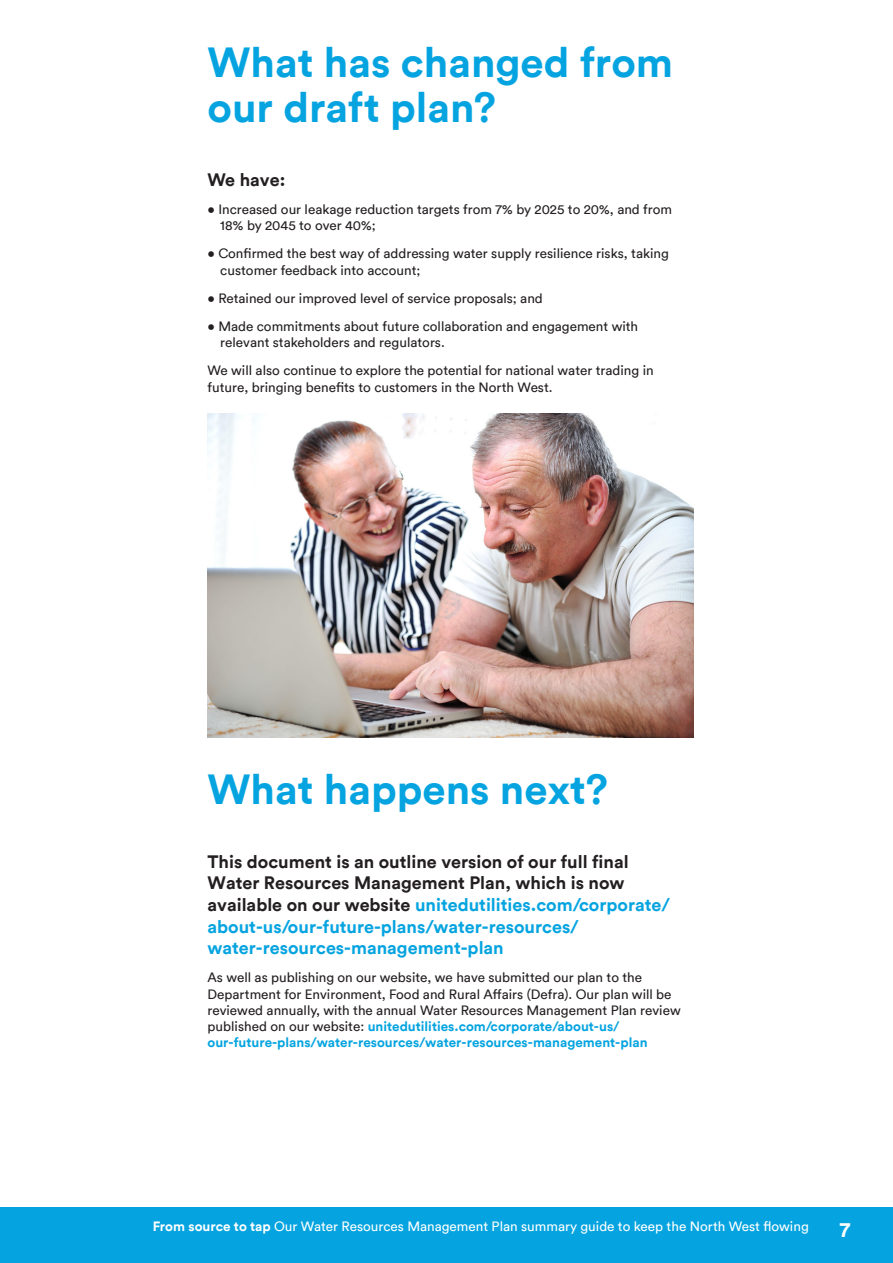
<style>
.page{position:relative;width:893px;height:1263px;background:#fff}
.page>*{position:absolute;margin:0;border:0;box-sizing:border-box;transform-origin:0 0}
.t1{font:700 42px/45.3px "Circular TT";color:#05a4e0}
.t2{font:700 21px "Circular TT";color:#fff}
.t3{font:700 18px/21.6px "Circular TT";color:#231f20}
.t4{font:13.5px/16.2px "Circular TT";color:#231f20}
.t5{font:13.5px "Circular TT";color:#fff}
.s1{color:#05a4e0}
.s2{font-weight:700;color:#05a4e0}
.s3{font-weight:700}
</style>
<div class="page">
<img style="left:207px;top:414px;width:487px;height:324px">
<div style="left:0;top:1208px;width:893px;height:55px;background:#05a4e0"></div>
<p class="t1" style="left:207px;top:38px;width:467px">What has changed from our draft plan?</p>
<p class="t3" style="left:207px;top:168px;width:79px">We have:</p>
<p class="t4" style="left:220px;top:201px;width:453px;text-indent:-13px">• Increased our leakage reduction targets from 7% by 2025 to 20%, and from<br>18% by 2045 to over 40%;</p>
<p class="t4" style="left:220px;top:245px;width:450px;text-indent:-13px">• Confirmed the best way of addressing water supply resilience risks, taking customer feedback into account;</p>
<p class="t4" style="left:207px;top:290px;width:337px">• Retained our improved level of service proposals; and</p>
<p class="t4" style="left:220px;top:318px;width:419px;text-indent:-13px">• Made commitments about future collaboration and engagement with relevant stakeholders and regulators.</p>
<p class="t4" style="left:207px;top:362px;width:448px">We will also continue to explore the potential for national water trading in future, bringing benefits to customers in the North West.</p>
<p class="t1" style="left:207px;top:766px;width:402px">What happens next?</p>
<p class="t3" style="left:207px;top:850px;width:464px">This document is an outline version of our full final Water Resources Management Plan, which is now available on our website <span class="s1">unitedutilities.com/corporate/ about-us/our-future-plans/water-resources/ water-resources-management-plan</span></p>
<p class="t4" style="left:207px;top:969px;width:475px">As well as publishing on our website, we have submitted our plan to the Department for Environment, Food and Rural Affairs (Defra). Our plan will be reviewed annually, with the annual Water Resources Management Plan review published on our website: <span class="s2">unitedutilities.com/corporate/about-us/ our-future-plans/water-resources/water-resources-management-plan</span></p>
<p class="t5" style="left:153px;top:1218px;width:657px"><span class="s3">From source to tap</span> Our Water Resources Management Plan summary guide to keep the North West flowing</p>
<p class="t2" style="left:840px;top:1216px;width:12px">7</p>
</div>
